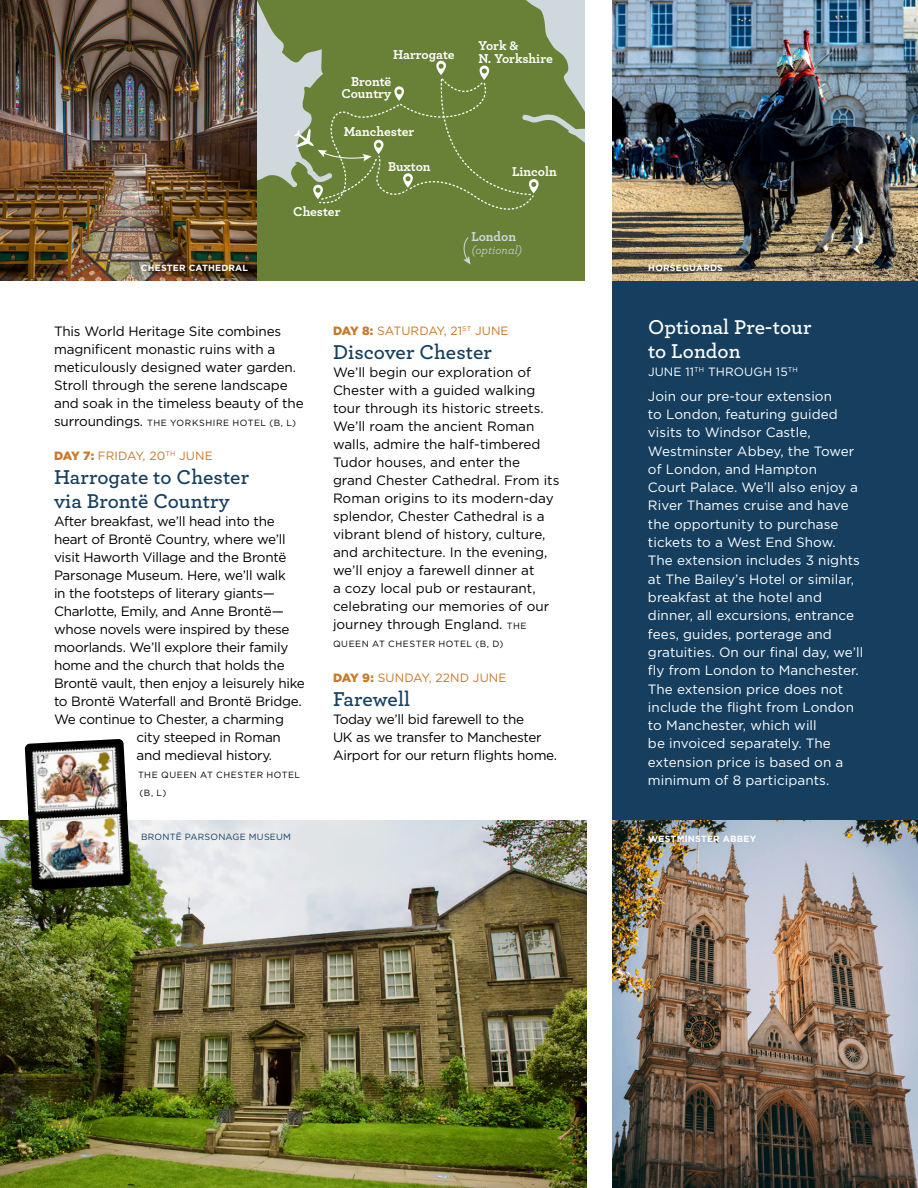
<style>
.page{position:relative;width:918px;height:1188px;background:#fff}
.page>*{position:absolute;margin:0;border:0;box-sizing:border-box;transform-origin:0 0}
.t1{font:600 21px/24px "Archer";letter-spacing:.005em;color:#153e5f}
.t2{font:600 21px/24px "Archer";letter-spacing:.005em;color:#fff}
.t3{font:13.5px/18px "Gotham";letter-spacing:-.02em;color:#000}
.t4{font:13.5px/18.3px "Gotham";letter-spacing:.005em;color:#fff}
.t5{font:13.5px/18px "Gotham";color:#000}
.t6{font:700 13.5px/12.1px "Archer";color:#fff;text-align:right}
.t7{font:700 13.5px "Archer";color:#cfd8dd}
.t8{font:italic 12.15px "Archer";color:#cfd8dd}
.t9{font:12px "Gotham";letter-spacing:.01em;color:#c87829}
.t10{font:12px "Gotham";letter-spacing:.01em;color:#fff}
.t11{font:9px/18px "Gotham";letter-spacing:.06em;color:#000}
.t12{font:700 9px "Gotham";letter-spacing:.02em;color:#fff}
.t13{font:9px "Gotham";letter-spacing:.02em;color:#153e5f}
.s1{font-size:13.5px}
.s2{font-weight:900}
.s3{font-size:9px}
</style>
<div class="page">
<div style="left:612px;top:256px;width:306px;height:932px;background:#153e5f"></div>
<img style="left:612px;top:0;width:306px;height:281px">
<svg style="left:257px;top:0;width:328px;height:281px;background:#7e925a"></svg>
<svg style="left:459px;top:237px;width:11px;height:28px"></svg>
<svg style="left:294px;top:15px;width:245px;height:212px;background:#708641"></svg>
<img style="left:612px;top:821px;width:306px;height:367px">
<img style="left:0;top:821px;width:586px;height:367px">
<img style="left:0;top:0;width:257px;height:281px">
<img style="left:25px;top:739px;width:106px;height:151px">
<img style="left:30px;top:745px;width:92px;height:70px">
<p class="t6" style="left:478px;top:39px;width:42px">York &amp;</p>
<p class="t6" style="left:393px;top:48px;width:63px">Harrogate</p>
<p class="t6" style="left:478px;top:51px;width:76px">N. Yorkshire</p>
<p class="t6" style="left:342px;top:75px;width:51px">Brontë<br>Country</p>
<p class="t12" style="left:141px;top:262px;width:109px">CHESTER CATHEDRAL</p>
<p class="t6" style="left:344px;top:124px;width:72px">Manchester</p>
<p class="t6" style="left:293px;top:205px;width:49px">Chester</p>
<p class="t6" style="left:388px;top:160px;width:44px">Buxton</p>
<p class="t6" style="left:512px;top:165px;width:46px">Lincoln</p>
<p class="t7" style="left:471px;top:226px;width:46px">London</p>
<p class="t8" style="left:471px;top:241px;width:52px">(optional)</p>
<p class="t3" style="left:54px;top:322px;width:251px">This World Heritage Site combines magnificent monastic ruins with a meticulously designed water garden.<br>Stroll through the serene landscape and soak in the timeless beauty of the</p>
<p class="t11" style="left:54px;top:414px;width:244px"><span class="s1">surroundings.</span> THE YORKSHIRE HOTEL (B, L)</p>
<p class="t9" style="left:54px;top:448px;width:160px"><span class="s2">DAY 7:</span> FRIDAY, 20<sup>TH</sup> JUNE</p>
<h1 class="t1" style="left:54px;top:464px;width:197px">Harrogate to Chester via Brontë Country</h1>
<p class="t3" style="left:54px;top:512px;width:222px">After breakfast, we’ll head into the</p>
<p class="t3" style="left:54px;top:530px;width:233px">heart of Brontë Country, where we’ll</p>
<p class="t3" style="left:54px;top:548px;width:234px">visit Haworth Village and the Brontë</p>
<p class="t3" style="left:54px;top:566px;width:233px">Parsonage Museum. Here, we’ll walk</p>
<p class="t3" style="left:54px;top:584px;width:223px">in the footsteps of literary giants—</p>
<p class="t3" style="left:54px;top:602px;width:231px">Charlotte, Emily, and Anne Brontë—</p>
<p class="t3" style="left:54px;top:620px;width:237px">whose novels were inspired by these</p>
<p class="t3" style="left:54px;top:638px;width:236px">moorlands. We’ll explore their family</p>
<p class="t3" style="left:54px;top:656px;width:232px">home and the church that holds the</p>
<p class="t3" style="left:54px;top:674px;width:252px">Brontë vault, then enjoy a leisurely hike</p>
<p class="t3" style="left:54px;top:692px;width:249px">to Brontë Waterfall and Brontë Bridge.</p>
<p class="t3" style="left:54px;top:710px;width:231px">We continue to Chester, a charming</p>
<p class="t3" style="left:136px;top:728px;width:146px">city steeped in Roman</p>
<p class="t3" style="left:136px;top:746px;width:137px">and medieval history.</p>
<p class="t11" style="left:138px;top:766px;width:164px">THE QUEEN AT CHESTER HOTEL (B, L)</p>
<p class="t13" style="left:141px;top:831px;width:151px">BRONTË PARSONAGE MUSEUM</p>
<p class="t9" style="left:333px;top:323px;width:177px"><span class="s2">DAY 8:</span> SATURDAY, 21<sup>ST</sup> JUNE</p>
<h1 class="t1" style="left:333px;top:339px;width:161px">Discover Chester</h1>
<p class="t5" style="left:333px;top:363px;width:228px">We’ll begin our exploration of<br>Chester with a guided walking tour through its historic streets.<br>We’ll roam the ancient Roman walls, admire the half-timbered<br>Tudor houses, and enter the grand Chester Cathedral. From its<br>Roman origins to its modern-day splendor, Chester Cathedral is a vibrant blend of history, culture, and architecture. In the evening, we’ll enjoy a farewell dinner at<br>a cozy local pub or restaurant, celebrating our memories of our journey through England. <span class="s3">THE</span></p>
<p class="t11" style="left:333px;top:634px;width:172px">QUEEN AT CHESTER HOTEL (B, D)</p>
<p class="t9" style="left:333px;top:670px;width:175px"><span class="s2">DAY 9:</span> SUNDAY, 22ND JUNE</p>
<h1 class="t1" style="left:333px;top:686px;width:79px">Farewell</h1>
<p class="t3" style="left:333px;top:710px;width:226px">Today we’ll bid farewell to the<br>UK as we transfer to Manchester<br>Airport for our return flights home.</p>
<p class="t12" style="left:648px;top:262px;width:76px">HORSEGUARDS</p>
<h1 class="t2" style="left:648px;top:314px;width:165px">Optional Pre-tour to London</h1>
<p class="t10" style="left:648px;top:364px;width:151px">JUNE 11<sup>TH</sup> THROUGH 15<sup>TH</sup></p>
<p class="t4" style="left:648px;top:386px;width:217px">Join our pre-tour extension<br>to London, featuring guided visits to Windsor Castle,<br>Westminster Abbey, the Tower of London, and Hampton<br>Court Palace. We’ll also enjoy a<br>River Thames cruise and have the opportunity to purchase tickets to a West End Show.<br>The extension includes 3 nights at The Bailey’s Hotel or similar, breakfast at the hotel and dinner, all excursions, entrance fees, guides, porterage and gratuities. On our final day, we’ll fly from London to Manchester.<br>The extension price does not include the flight from London to Manchester, which will<br>be invoiced separately. The extension price is based on a minimum of 8 participants.</p>
<p class="t12" style="left:648px;top:833px;width:109px">WESTMINSTER ABBEY</p>
</div>
